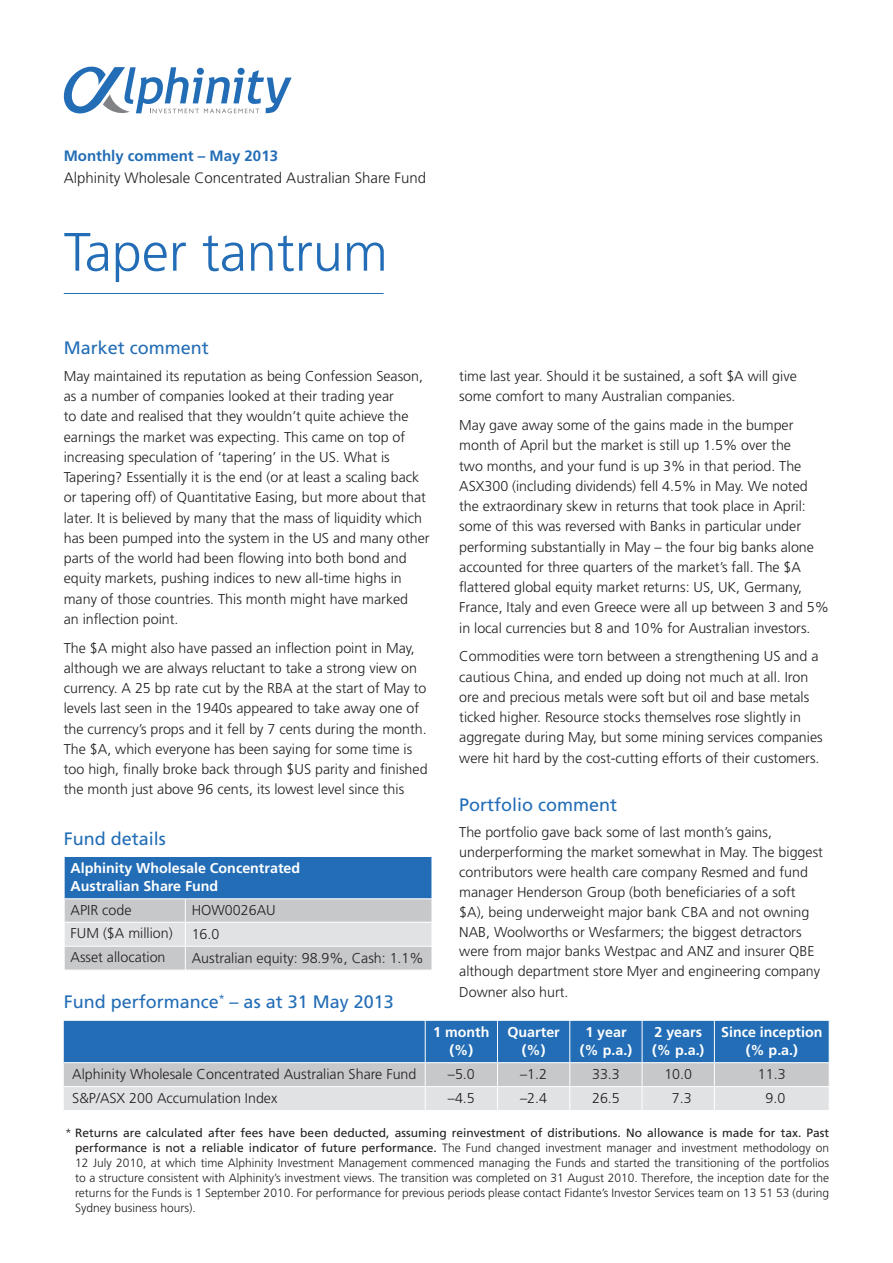
<style>
.page{position:relative;width:893px;height:1263px;background:#fff}
.page>*{position:absolute;margin:0;border:0;box-sizing:border-box;transform-origin:0 0}
.t1{font:300 54px "Frutiger";color:#226db6}
.Subhead_-_Level_1{font:18px "Frutiger";color:#226db6}
.t2{font:300 15px "Frutiger";color:#231f20}
.t3{font:700 15px "Frutiger";color:#226db6}
.Body_Text{font:300 14.25px/20.2px "Frutiger";color:#231f20}
.Body_Text-2{font:700 14.25px/18px "Frutiger";color:#fff;text-align:center}
.Body_Text-3{font:300 12px/15px "Frutiger";color:#231f20;text-align:justify}
.s1{font-weight:400}
</style>
<div class="page">
<svg style="left:63px;top:66px;width:229px;height:48px"></svg>
<hr style="left:64px;top:293px;width:320px;height:1px;background:#226db6">
<div style="left:64px;top:857px;width:368px;height:42px;background:#226db6"></div>
<hr style="left:64px;top:857px;width:1px;height:41px;background:#fff">
<hr style="left:64px;top:898px;width:121px;height:1px;background:#fff">
<hr style="left:185px;top:898px;width:247px;height:1px;background:#fff">
<svg style="left:64px;top:899px;width:368px;height:71px;background:#d1d2d4"></svg>
<svg style="left:64px;top:1021px;width:766px;height:89px;background:#83a6c9"></svg>
<p class="t3" style="left:64px;top:147px;width:216px">Monthly comment – May 2013</p>
<p class="t2" style="left:64px;top:169px;width:364px">Alphinity Wholesale Concentrated Australian Share Fund</p>
<h1 class="t1" style="left:64px;top:221px;width:326px">Taper tantrum</h1>
<p class="Subhead_-_Level_1" style="left:64px;top:337px;width:147px">Market comment</p>
<p class="Body_Text" style="left:64px;top:366px;width:367px">May maintained its reputation as being Confession Season, as a number of companies looked at their trading year<br>to date and realised that they wouldn’t quite achieve the earnings the market was expecting. This came on top of increasing speculation of ‘tapering’ in the US. What is Tapering? Essentially it is the end (or at least a scaling back or tapering off) of Quantitative Easing, but more about that later. It is believed by many that the mass of liquidity which has been pumped into the system in the US and many other parts of the world had been flowing into both bond and equity markets, pushing indices to new all-time highs in many of those countries. This month might have marked<br>an inflection point.</p>
<p class="Body_Text" style="left:64px;top:637px;width:365px">The $A might also have passed an inflection point in May, although we are always reluctant to take a strong view on currency. A 25 bp rate cut by the RBA at the start of May to levels last seen in the 1940s appeared to take away one of the currency’s props and it fell by 7 cents during the month.<br>The $A, which everyone has been saying for some time is too high, finally broke back through $US parity and finished the month just above 96 cents, its lowest level since this</p>
<p class="Subhead_-_Level_1" style="left:64px;top:828px;width:104px">Fund details</p>
<p class="Body_Text-2" style="left:71px;top:859px;width:231px;text-align:left">Alphinity Wholesale Concentrated<br>Australian Share Fund</p>
<p class="Body_Text" style="left:71px;top:900px;width:62px">APIR code</p>
<p class="Body_Text" style="left:192px;top:900px;width:85px">HOW0026AU</p>
<p class="Body_Text" style="left:71px;top:923px;width:104px">FUM ($A million)</p>
<p class="Body_Text" style="left:192px;top:924px;width:29px">16.0</p>
<p class="Body_Text" style="left:71px;top:947px;width:97px">Asset allocation</p>
<p class="Body_Text" style="left:192px;top:947px;width:234px">Australian equity: 98.9%, Cash: 1.1%</p>
<p class="Subhead_-_Level_1" style="left:64px;top:992px;width:331px">Fund performance<sup>*</sup> – as at 31 May 2013</p>
<p class="Body_Text" style="left:459px;top:366px;width:339px">time last year. Should it be sustained, a soft $A will give some comfort to many Australian companies.</p>
<p class="Body_Text" style="left:459px;top:415px;width:371px">May gave away some of the gains made in the bumper month of April but the market is still up 1.5% over the<br>two months, and your fund is up 3% in that period. The ASX300 (including dividends) fell 4.5% in May. We noted the extraordinary skew in returns that took place in April: some of this was reversed with Banks in particular under performing substantially in May – the four big banks alone accounted for three quarters of the market’s fall. The $A flattered global equity market returns: US, UK, Germany, France, Italy and even Greece were all up between 3 and 5% in local currencies but 8 and 10% for Australian investors.</p>
<p class="Body_Text" style="left:459px;top:646px;width:365px">Commodities were torn between a strengthening US and a cautious China, and ended up doing not much at all. Iron ore and precious metals were soft but oil and base metals ticked higher. Resource stocks themselves rose slightly in aggregate during May, but some mining services companies were hit hard by the cost-cutting efforts of their customers.</p>
<p class="Subhead_-_Level_1" style="left:459px;top:794px;width:160px">Portfolio comment</p>
<p class="Body_Text" style="left:459px;top:822px;width:365px">The portfolio gave back some of last month’s gains, underperforming the market somewhat in May. The biggest contributors were health care company Resmed and fund manager Henderson Group (both beneficiaries of a soft $A), being underweight major bank CBA and not owning NAB, Woolworths or Wesfarmers; the biggest detractors were from major banks Westpac and ANZ and insurer QBE although department store Myer and engineering company Downer also hurt.</p>
<p class="Body_Text-2" style="left:433px;top:1023px;width:58px">1 month (%)</p>
<p class="Body_Text-2" style="left:507px;top:1023px;width:54px">Quarter (%)</p>
<p class="Body_Text-2" style="left:580px;top:1023px;width:54px">1 year (% p.a.)</p>
<p class="Body_Text-2" style="left:652px;top:1023px;width:54px;text-align:left">2 years (% p.a.)</p>
<p class="Body_Text-2" style="left:721px;top:1023px;width:103px">Since inception (% p.a.)</p>
<p class="Body_Text" style="left:72px;top:1064px;width:346px">Alphinity Wholesale Concentrated Australian Share Fund</p>
<p class="Body_Text" style="left:448px;top:1064px;width:28px">–5.0</p>
<p class="Body_Text" style="left:520px;top:1064px;width:28px">–1.2</p>
<p class="Body_Text" style="left:592px;top:1064px;width:29px">33.3</p>
<p class="Body_Text" style="left:664px;top:1064px;width:29px">10.0</p>
<p class="Body_Text" style="left:758px;top:1064px;width:29px">11.3</p>
<p class="Body_Text" style="left:72px;top:1088px;width:207px">S&amp;P/ASX 200 Accumulation Index</p>
<p class="Body_Text" style="left:448px;top:1088px;width:28px">–4.5</p>
<p class="Body_Text" style="left:520px;top:1088px;width:28px">–2.4</p>
<p class="Body_Text" style="left:592px;top:1088px;width:29px">26.5</p>
<p class="Body_Text" style="left:672px;top:1088px;width:21px">7.3</p>
<p class="Body_Text" style="left:765px;top:1088px;width:21px">9.0</p>
<p class="Body_Text-3" style="left:75px;top:1125px;width:756px;text-indent:-10px">* <span class="s1">Returns are calculated after fees have been deducted, assuming reinvestment of distributions. No allowance is made for tax. Past performance is not a reliable indicator of future performance.</span> The Fund changed investment manager and investment methodology on 12 July 2010, at which time Alphinity Investment Management commenced managing the Funds and started the transitioning of the portfolios to a structure consistent with Alphinity’s investment views. The transition was completed on 31 August 2010. Therefore, the inception date for the returns for the Funds is 1 September 2010. For performance for previous periods please contact Fidante’s Investor Services team on 13 51 53 (during Sydney business hours).</p>
</div>
